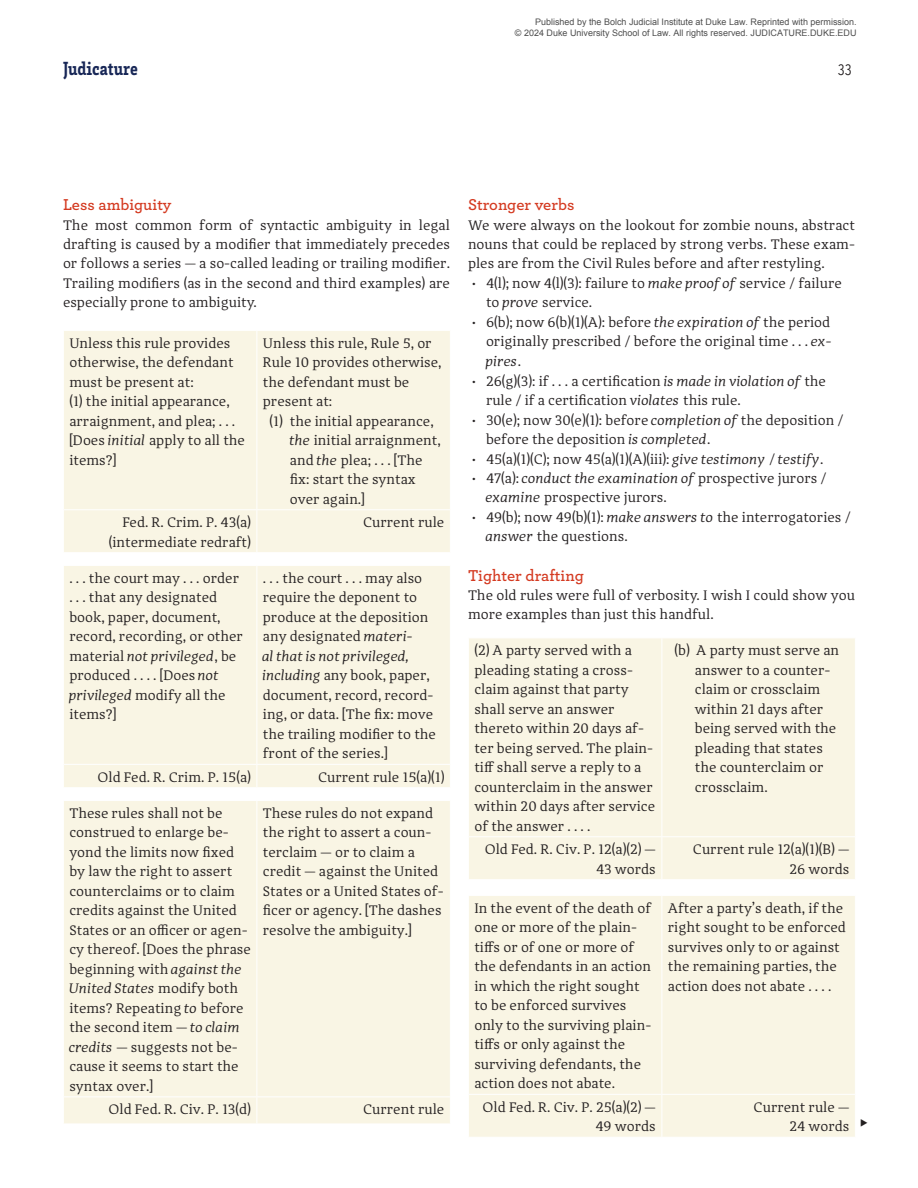
<style>
.page{position:relative;width:918px;height:1188px;background:#fff}
.page>*{position:absolute;margin:0;border:0;box-sizing:border-box;transform-origin:0 0}
.t1{font:900 condensed 19.5px "Brix Slab";color:#182757}
.Subhead_3{font:600 16.5px "Archer";color:#d43a21}
.t2{font:15px "Avenir Next Condensed";color:#231f20}
.Table_Text{font:14.25px/19.5px "Adagio Serif";color:#231f20}
.Feature_Text_P1{font:14.25px/19.5px "Adagio Serif";color:#231f20;text-align:justify}
.Table_Text_bullet{font:14.25px/19.5px "Adagio Serif";color:#231f20}
.t3{font:9px/10.8px "Arial";color:rgb(0 0 0/.7);text-align:right}
.s1{font-style:italic}
</style>
<div class="page">
<div style="left:64px;top:331px;width:386px;height:221px;background:#f9f5e4"></div>
<hr style="left:256px;top:331px;width:1px;height:178px;background:#fff">
<hr style="left:64px;top:509px;width:193px;height:1px;background:#fff">
<hr style="left:257px;top:509px;width:193px;height:1px;background:#fff">
<hr style="left:256px;top:510px;width:1px;height:42px;background:#fff">
<div style="left:64px;top:566px;width:386px;height:221px;background:#f9f5e4"></div>
<hr style="left:256px;top:566px;width:1px;height:198px;background:#fff">
<hr style="left:64px;top:764px;width:193px;height:1px;background:#fff">
<hr style="left:257px;top:764px;width:193px;height:1px;background:#fff">
<svg style="left:256px;top:765px;width:1px;height:22px"></svg>
<div style="left:64px;top:801px;width:386px;height:323px;background:#f9f5e4"></div>
<hr style="left:256px;top:801px;width:1px;height:295px;background:#fff">
<hr style="left:64px;top:1096px;width:193px;height:1px;background:#fff">
<hr style="left:257px;top:1096px;width:193px;height:1px;background:#fff">
<svg style="left:256px;top:1097px;width:1px;height:27px"></svg>
<div style="left:469px;top:639px;width:386px;height:240px;background:#f9f5e4"></div>
<hr style="left:662px;top:638px;width:1px;height:198px;background:#fff">
<hr style="left:469px;top:836px;width:193px;height:1px;background:#fff">
<hr style="left:662px;top:836px;width:193px;height:1px;background:#fff">
<hr style="left:662px;top:837px;width:1px;height:42px;background:#fff">
<div style="left:469px;top:896px;width:386px;height:241px;background:#f9f5e4"></div>
<hr style="left:662px;top:896px;width:1px;height:198px;background:#fff">
<hr style="left:469px;top:1094px;width:193px;height:1px;background:#fff">
<hr style="left:662px;top:1094px;width:193px;height:1px;background:#fff">
<hr style="left:662px;top:1095px;width:1px;height:42px;background:#fff">
<p class="t3" style="left:515px;top:17px;width:343px">Published by the Bolch Judicial Institute at Duke Law. Reprinted with permission.<br>© 2024 Duke University School of Law. All rights reserved. JUDICATURE.DUKE.EDU</p>
<h1 class="t1" style="left:63px;top:56px;width:76px">Judicature</h1>
<p class="t2" style="left:838px;top:57px;width:16px">33</p>
<p class="Subhead_3" style="left:63px;top:192px;width:110px">Less ambiguity</p>
<p class="Feature_Text_P1" style="left:63px;top:215px;width:389px">The most common form of syntactic ambiguity in legal drafting is caused by a modifier that immediately precedes or follows a series — a so-called leading or trailing modifier.<br>Trailing modifiers (as in the second and third examples) are especially prone to ambiguity.</p>
<p class="Table_Text" style="left:69px;top:333px;width:166px">Unless this rule provides otherwise, the defendant must be present at:</p>
<p class="Table_Text" style="left:69px;top:392px;width:167px">(1) the initial appearance, arraignment, and plea; . . .</p>
<p class="Table_Text" style="left:69px;top:431px;width:177px">[Does <span class="s1">initial</span> apply to all the items?]</p>
<p class="Table_Text" style="left:263px;top:333px;width:180px">Unless this rule, Rule 5, or<br>Rule 10 provides otherwise, the defendant must be present at:</p>
<p class="Table_Text_bullet" style="left:290px;top:411px;width:152px;text-indent:-20px">(1) the initial appearance, <span class="s1">the</span> initial arraignment, and <span class="s1">the</span> plea; . . . [The fix: start the syntax over again.]</p>
<p class="Table_Text" style="left:122px;top:513px;width:130px">Fed. R. Crim. P. 43(a)</p>
<p class="Table_Text" style="left:109px;top:532px;width:144px">(intermediate redraft)</p>
<p class="Table_Text" style="left:69px;top:568px;width:171px">. . . the court may . . . order</p>
<p class="Table_Text" style="left:69px;top:588px;width:175px">. . . that any designated book, paper, document, record, recording, or other material <span class="s1">not privileged</span>, be produced . . . . [Does <span class="s1">not privileged</span> modify all the items?]</p>
<p class="Table_Text" style="left:363px;top:513px;width:83px">Current rule</p>
<p class="Table_Text" style="left:263px;top:568px;width:175px">. . . the court . . . may also require the deponent to produce at the deposition any designated <span class="s1">materi-<br>al that is not privileged, including</span> any book, paper, document, record, record&shy;ing, or data. [The fix: move the trailing modifier to the front of the series.]</p>
<p class="Table_Text" style="left:98px;top:767px;width:155px">Old Fed. R. Crim. P. 15(a)</p>
<p class="Table_Text" style="left:318px;top:767px;width:128px">Current rule 15(a)(1)</p>
<p class="Table_Text" style="left:69px;top:803px;width:183px">These rules shall not be construed to enlarge be&shy;yond the limits now fixed by law the right to assert counterclaims or to claim credits against the United<br>States or an officer or agen&shy;cy thereof. [Does the phrase beginning with <span class="s1">against the<br>United States</span> modify both items? Repeating <span class="s1">to</span> before the second item — <span class="s1">to claim credits</span> — suggests not be&shy;cause it seems to start the syntax over.]</p>
<p class="Table_Text" style="left:263px;top:803px;width:182px">These rules do not expand the right to assert a coun&shy;terclaim — or to claim a credit — against the United<br>States or a United States of&shy;ficer or agency. [The dashes resolve the ambiguity.]</p>
<p class="Table_Text" style="left:109px;top:1100px;width:144px">Old Fed. R. Civ. P. 13(d)</p>
<p class="Table_Text" style="left:363px;top:1100px;width:83px">Current rule</p>
<p class="Subhead_3" style="left:468px;top:192px;width:108px">Stronger verbs</p>
<p class="Feature_Text_P1" style="left:468px;top:215px;width:389px">We were always on the lookout for zombie nouns, abstract nouns that could be replaced by strong verbs. These exam&shy;ples are from the Civil Rules before and after restyling.</p>
<p class="Table_Text" style="left:486px;top:274px;width:357px;text-indent:-14px">• 4(l); now 4(l)(3): failure to <span class="s1">make proof of</span> service / failure to <span class="s1">prove</span> service.</p>
<p class="Table_Text" style="left:486px;top:313px;width:348px;text-indent:-14px">• 6(b); now 6(b)(1)(A): before <span class="s1">the expiration of</span> the period originally prescribed / before the original time . . . <span class="s1">ex&shy;pires</span>.</p>
<p class="Table_Text" style="left:486px;top:371px;width:342px;text-indent:-14px">• 26(g)(3): if . . . a certification <span class="s1">is made in violation of</span> the rule / if a certification <span class="s1">violates</span> this rule.</p>
<p class="Table_Text" style="left:486px;top:410px;width:359px;text-indent:-14px">• 30(e); now 30(e)(1): before <span class="s1">completion of</span> the deposition / before the deposition <span class="s1">is completed</span>.</p>
<p class="Table_Text" style="left:472px;top:449px;width:352px">• 45(a)(1)(C); now 45(a)(1)(A)(iii): <span class="s1">give testimony</span> / <span class="s1">testify</span>.</p>
<p class="Table_Text" style="left:486px;top:469px;width:342px;text-indent:-14px">• 47(a): <span class="s1">conduct the examination of</span> prospective jurors / <span class="s1">examine</span> prospective jurors.</p>
<p class="Table_Text" style="left:486px;top:508px;width:366px;text-indent:-14px">• 49(b); now 49(b)(1): <span class="s1">make answers to</span> the interrogatories / <span class="s1">answer</span> the questions.</p>
<p class="Subhead_3" style="left:468px;top:563px;width:117px">Tighter drafting</p>
<p class="Feature_Text_P1" style="left:468px;top:586px;width:389px">The old rules were full of verbosity. I wish I could show you more examples than just this handful.</p>
<p class="Table_Text" style="left:474px;top:641px;width:182px">(2) A party served with a pleading stating a cross&shy;claim against that party shall serve an answer thereto within 20 days af&shy;ter being served. The plain&shy;tiff shall serve a reply to a counterclaim in the answer within 20 days after service of the answer . . . .</p>
<p class="Table_Text_bullet" style="left:695px;top:641px;width:146px;text-indent:-20px">(b) A party must serve an answer to a counter&shy;claim or crossclaim within 21 days after being served with the pleading that states the counterclaim or crossclaim.</p>
<p class="Table_Text" style="left:485px;top:840px;width:173px">Old Fed. R. Civ. P. 12(a)(2) —</p>
<p class="Table_Text" style="left:596px;top:859px;width:61px">43 words</p>
<p class="Table_Text" style="left:693px;top:840px;width:158px">Current rule 12(a)(1)(B) —</p>
<p class="Table_Text" style="left:789px;top:859px;width:61px">26 words</p>
<p class="Table_Text" style="left:474px;top:898px;width:179px">In the event of the death of one or more of the plain&shy;tiffs or of one or more of the defendants in an action in which the right sought to be enforced survives only to the surviving plain&shy;tiffs or only against the surviving defendants, the action does not abate.</p>
<p class="Table_Text" style="left:668px;top:898px;width:180px">After a party’s death, if the right sought to be enforced survives only to or against the remaining parties, the action does not abate . . . .</p>
<p class="Table_Text" style="left:483px;top:1097px;width:175px">Old Fed. R. Civ. P. 25(a)(2) —</p>
<p class="Table_Text" style="left:595px;top:1117px;width:62px">49 words</p>
<p class="Table_Text" style="left:754px;top:1097px;width:97px">Current rule —</p>
<p class="Table_Text" style="left:789px;top:1117px;width:61px">24 words</p>
</div>
